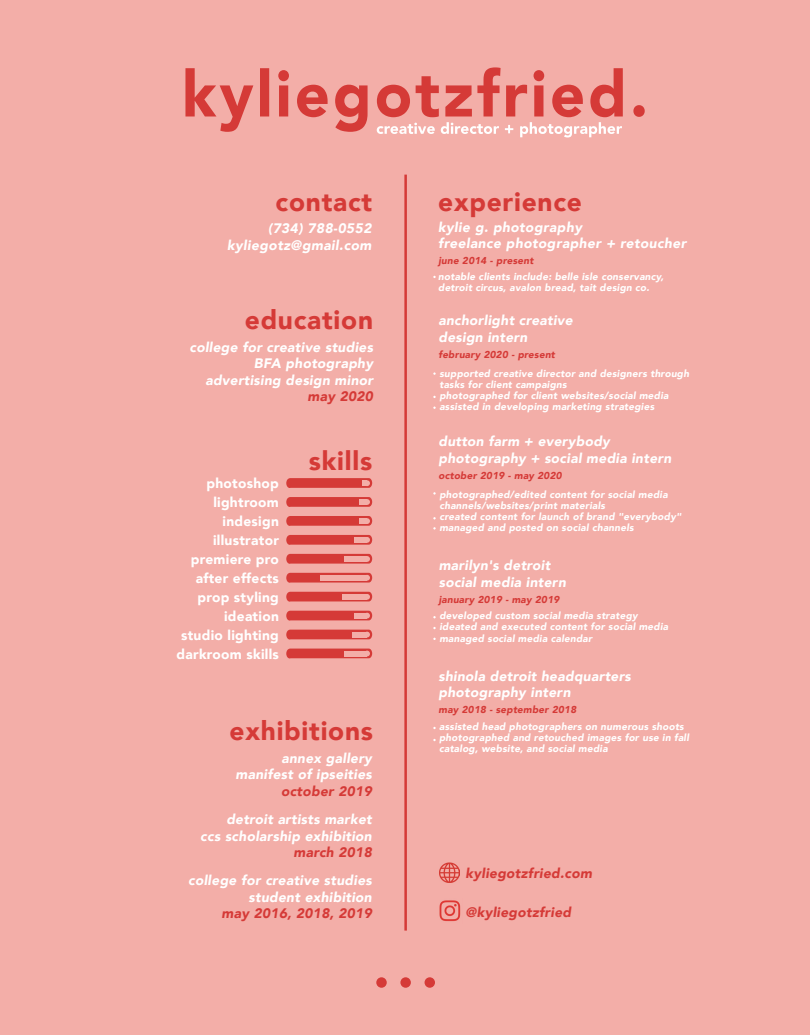
<style>
.page{position:relative;width:810px;height:1035px;background:#f3aea8}
.page>*{position:absolute;margin:0;border:0;box-sizing:border-box;transform-origin:0 0}
.t1{font:900 26.25px "Avenir";letter-spacing:.03em;color:#d53a37}
.t2{font:italic 900 13.75px/16.5px "Avenir";letter-spacing:.02em;color:#fff}
.t3{font:900 13.75px/19px "Avenir";letter-spacing:.02em;color:#fff;text-align:right}
.t4{font:italic 900 13.75px "Avenir";letter-spacing:.02em;color:#d53a37}
.t5{font:italic 900 10px/11.2px "Avenir";letter-spacing:.02em;color:#fff}
.t6{font:italic 900 10px "Avenir";letter-spacing:.02em;color:#d53a37}
</style>
<div class="page">
<hr style="left:404px;top:175px;width:3px;height:756px;background:#d53a37">
<svg style="left:286px;top:478px;width:86px;height:10px"></svg>
<svg style="left:286px;top:497px;width:86px;height:10px"></svg>
<svg style="left:286px;top:516px;width:86px;height:10px"></svg>
<svg style="left:286px;top:535px;width:86px;height:10px"></svg>
<svg style="left:286px;top:554px;width:86px;height:10px"></svg>
<svg style="left:286px;top:573px;width:86px;height:10px"></svg>
<svg style="left:286px;top:592px;width:86px;height:10px"></svg>
<svg style="left:286px;top:611px;width:86px;height:10px"></svg>
<svg style="left:286px;top:630px;width:86px;height:10px"></svg>
<svg style="left:286px;top:649px;width:86px;height:9px"></svg>
<div style="left:400px;top:977px;width:11px;height:11px;background:#d53a37;border-radius:50%"></div>
<div style="left:425px;top:977px;width:10px;height:11px;background:#d53a37;border-radius:50%"></div>
<div style="left:376px;top:977px;width:11px;height:11px;background:#d53a37;border-radius:50%"></div>
<img style="left:440px;top:862px;width:20px;height:21px">
<img style="left:439px;top:900px;width:22px;height:22px">
<svg style="left:185px;top:67px;width:460px;height:70px"></svg>
<h1 class="t1" style="left:276px;top:179px;width:98px">contact</h1>
<h2 class="t2" style="left:227px;top:220px;width:146px;text-align:right">(734) 788-0552 kyliegotz@gmail.com</h2>
<h1 class="t1" style="left:245px;top:297px;width:130px">education</h1>
<h2 class="t2" style="left:189px;top:339px;width:185px;text-align:right">college for creative studies<br>BFA photography advertising design minor</h2>
<h2 class="t4" style="left:308px;top:385px;width:67px">may 2020</h2>
<h2 class="t3" style="left:177px;top:473px;width:104px">photoshop lightroom indesign illustrator premiere pro after effects prop styling ideation<br>studio lighting darkroom skills</h2>
<h1 class="t1" style="left:309px;top:438px;width:65px">skills</h1>
<h1 class="t1" style="left:230px;top:708px;width:145px">exhibitions</h1>
<h2 class="t2" style="left:236px;top:750px;width:138px;text-align:right">annex gallery manifest of ipseities</h2>
<h2 class="t4" style="left:281px;top:780px;width:92px">october 2019</h2>
<h2 class="t2" style="left:200px;top:811px;width:173px;text-align:right">detroit artists market<br>ccs scholarship exhibition</h2>
<h2 class="t4" style="left:294px;top:841px;width:80px">march 2018</h2>
<h2 class="t2" style="left:188px;top:872px;width:185px;text-align:right">college for creative studies student exhibition</h2>
<h2 class="t4" style="left:222px;top:902px;width:152px">may 2016, 2018, 2019</h2>
<h1 class="t1" style="left:438px;top:179px;width:145px">experience</h1>
<h2 class="t2" style="left:438px;top:218px;width:250px">kylie g. photography<br>freelance photographer + retoucher</h2>
<p class="t6" style="left:438px;top:252px;width:97px">june 2014 - present</p>
<p class="t5" style="left:438px;top:270px;width:227px">notable clients include: belle isle conservancy, detroit circus, avalon bread, tait design co.</p>
<h2 class="t2" style="left:438px;top:312px;width:136px">anchorlight creative design intern</h2>
<p class="t6" style="left:438px;top:346px;width:118px">february 2020 - present</p>
<p class="t5" style="left:439px;top:367px;width:251px">supported creative director and designers through tasks for client campaigns<br>photographed for client websites/social media assisted in developing marketing strategies</p>
<h2 class="t2" style="left:438px;top:433px;width:235px">dutton farm + everybody photography + social media intern</h2>
<p class="t6" style="left:438px;top:467px;width:125px">october 2019 - may 2020</p>
<p class="t5" style="left:439px;top:489px;width:243px">photographed/edited content for social media channels/websites/print materials<br>created content for launch of brand "everybody" managed and posted on social channels</p>
<h2 class="t2" style="left:439px;top:557px;width:129px">marilyn's detroit social media intern</h2>
<p class="t6" style="left:439px;top:591px;width:122px">january 2019 - may 2019</p>
<p class="t5" style="left:439px;top:610px;width:230px">developed custom social media strategy ideated and executed content for social media managed social media calendar</p>
<h2 class="t2" style="left:438px;top:668px;width:194px">shinola detroit headquarters photography intern</h2>
<p class="t6" style="left:438px;top:702px;width:139px">may 2018 - september 2018</p>
<p class="t5" style="left:439px;top:720px;width:251px">assisted head photographers on numerous shoots photographed and retouched images for use in fall catalog, website, and social media</p>
<h2 class="t4" style="left:466px;top:861px;width:128px">kyliegotzfried.com</h2>
<h2 class="t4" style="left:466px;top:901px;width:107px">@kyliegotzfried</h2>
</div>
